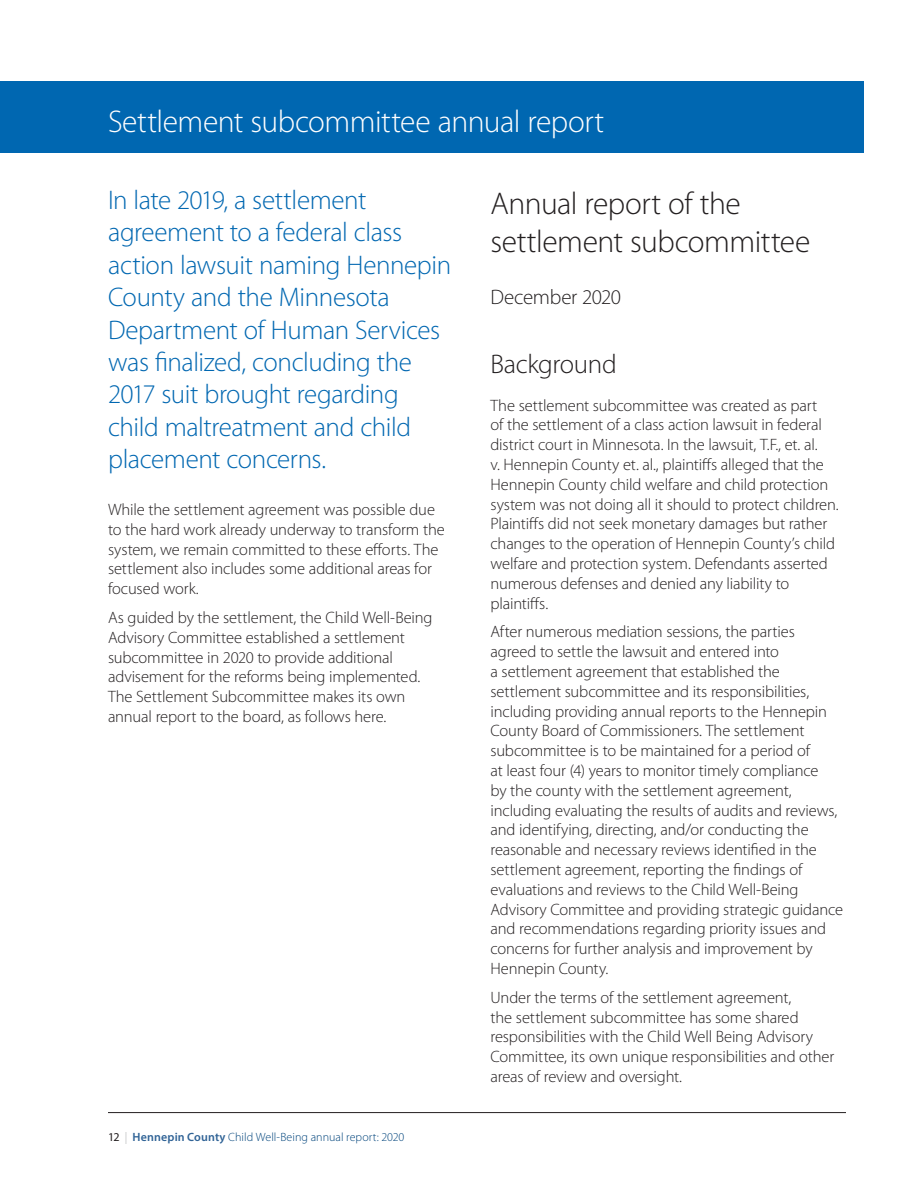
<style>
.page{position:relative;width:918px;height:1188px;background:#fff}
.page>*{position:absolute;margin:0;border:0;box-sizing:border-box;transform-origin:0 0}
.Sub_subhead{font:300 31.5px/37.8px "Myriad Pro";letter-spacing:-.015em;color:#231f20}
.sub_head{font:300 31.5px "Myriad Pro";letter-spacing:-.015em;color:#fff}
.t1{font:300 27px/32.4px "Myriad Pro";letter-spacing:-.015em;color:#0067b1}
.Sub_subhead-2{font:300 27px "Myriad Pro";letter-spacing:-.015em;color:#231f20}
.t2{font:300 21px "Myriad Pro";letter-spacing:-.015em;color:#231f20}
.t3{font:300 16.5px/19.8px "Myriad Pro";letter-spacing:-.01em;color:#231f20}
.t4{font:300 12px "Myriad Pro";color:#00447c}
.s1{font-weight:400;color:#231f20}
.s2{color:#adafb1}
.s3{font-weight:600;color:#306396}
</style>
<div class="page">
<hr style="left:108px;top:1112px;width:738px;height:1px;background:#231f20">
<div style="left:0;top:81px;width:864px;height:72px;background:#0067b1"></div>
<p class="sub_head" style="left:108px;top:104px;width:498px">Settlement subcommittee annual report</p>
<p class="t1" style="left:108px;top:184px;width:345px">In late 2019, a settlement agreement to a federal class action lawsuit naming Hennepin<br>County and the Minnesota<br>Department of Human Services was finalized, concluding the<br>2017 suit brought regarding child maltreatment and child placement concerns.</p>
<p class="t3" style="left:108px;top:500px;width:338px">While the settlement agreement was possible due to the hard work already underway to transform the system, we remain committed to these efforts. The settlement also includes some additional areas for focused work.</p>
<p class="t3" style="left:108px;top:608px;width:326px">As guided by the settlement, the Child Well-Being Advisory Committee established a settlement subcommittee in 2020 to provide additional advisement for the reforms being implemented.<br>The Settlement Subcommittee makes its own annual report to the board, as follows here.</p>
<p class="t4" style="left:108px;top:1131px;width:298px"><span class="s1">12</span> <span class="s2">|</span> <span class="s3">Hennepin County</span> Child Well-Being annual report: 2020</p>
<p class="Sub_subhead" style="left:490px;top:186px;width:321px">Annual report of the settlement subcommittee</p>
<p class="t2" style="left:490px;top:286px;width:132px">December 2020</p>
<p class="Sub_subhead-2" style="left:490px;top:349px;width:128px">Background</p>
<p class="t3" style="left:490px;top:396px;width:350px">The settlement subcommittee was created as part<br>of the settlement of a class action lawsuit in federal district court in Minnesota. In the lawsuit, T.F., et. al.<br>v. Hennepin County et. al., plaintiffs alleged that the Hennepin County child welfare and child protection system was not doing all it should to protect children.<br>Plaintiffs did not seek monetary damages but rather changes to the operation of Hennepin County’s child welfare and protection system. Defendants asserted numerous defenses and denied any liability to plaintiffs.</p>
<p class="t3" style="left:490px;top:622px;width:354px">After numerous mediation sessions, the parties agreed to settle the lawsuit and entered into<br>a settlement agreement that established the settlement subcommittee and its responsibilities, including providing annual reports to the Hennepin County Board of Commissioners. The settlement subcommittee is to be maintained for a period of<br>at least four (4) years to monitor timely compliance<br>by the county with the settlement agreement, including evaluating the results of audits and reviews, and identifying, directing, and/or conducting the reasonable and necessary reviews identified in the settlement agreement, reporting the findings of evaluations and reviews to the Child Well-Being Advisory Committee and providing strategic guidance and recommendations regarding priority issues and concerns for further analysis and improvement by Hennepin County.</p>
<p class="t3" style="left:490px;top:988px;width:345px">Under the terms of the settlement agreement,<br>the settlement subcommittee has some shared responsibilities with the Child Well Being Advisory Committee, its own unique responsibilities and other areas of review and oversight.</p>
</div>
